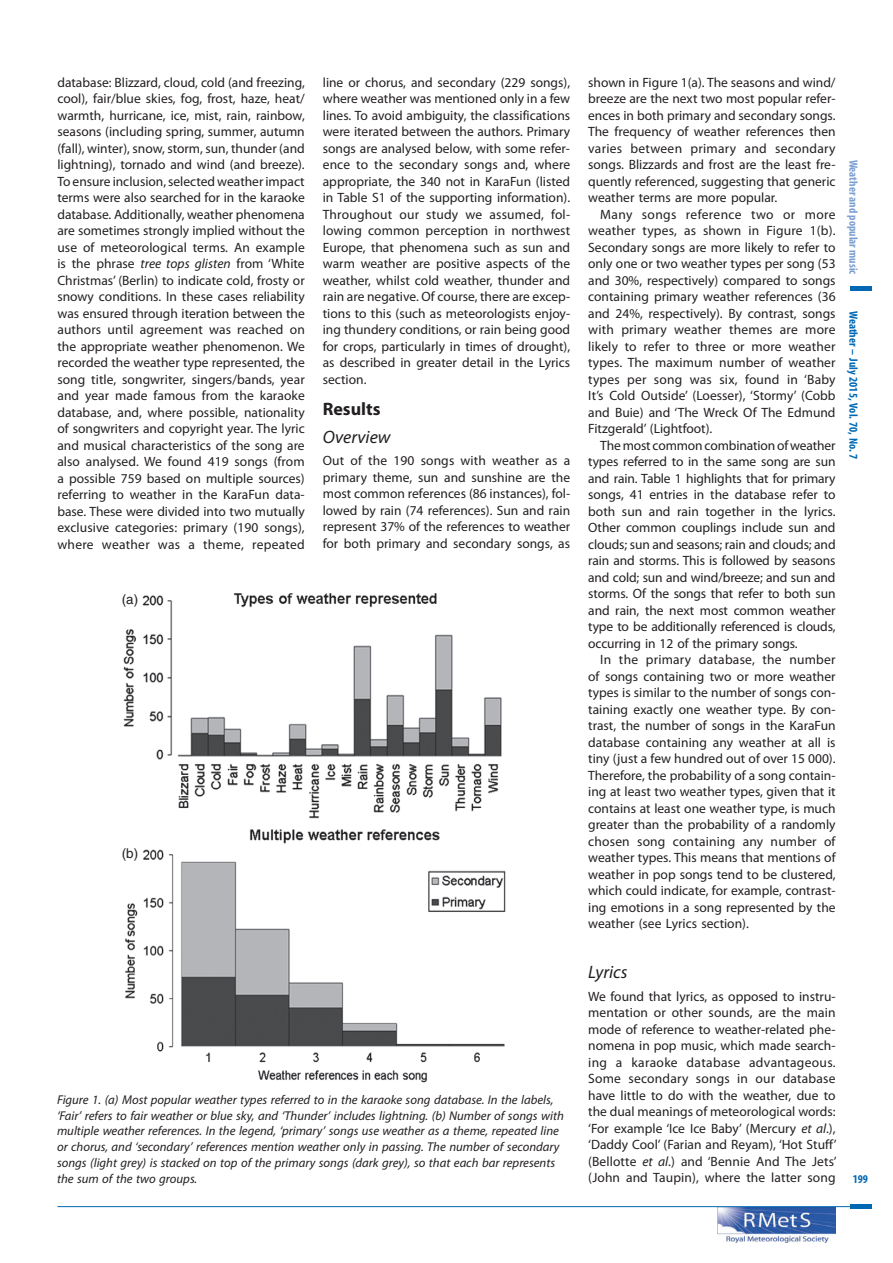
<style>
.page{position:relative;width:893px;height:1263px;background:#fff}
.page>*{position:absolute;margin:0;border:0;box-sizing:border-box;transform-origin:0 0}
.t1{font:italic 18px "Myriad Pro";color:#231f20}
.t2{font:700 18px "Myriad Pro";color:#231f20}
.t3{font:13.5px/16.5px "Myriad Pro";color:#231f20;text-align:justify}
.t4{font:13.5px "Helvetica LT Std";color:#231f20}
.t5{font:italic 12.75px/15.8px "Myriad Pro";color:#231f20}
.t6{font:700 condensed 12px "Myriad Pro";color:#0168b3}
.t7{font:700 condensed 12px "Myriad Pro";color:#7c9fd2}
.s1{font-style:italic}
</style>
<div class="page">
<hr style="left:57px;top:1206px;width:797px;height:1px;background:#0168b3">
<div style="left:851px;top:1204px;width:21px;height:5px;background:#0168b3"></div>
<img style="left:718px;top:1207px;width:118px;height:35px">
<div style="left:851px;top:286px;width:21px;height:5px;background:#0168b3"></div>
<img style="left:123px;top:593px;width:382px;height:489px">
<p class="t3" style="left:57px;top:75px;width:249px">database: Blizzard, cloud, cold (and freezing, cool), fair/blue skies, fog, frost, haze, heat/ warmth, hurricane, ice, mist, rain, rainbow, seasons (including spring, summer, autumn (fall), winter), snow, storm, sun, thunder (and lightning), tornado and wind (and breeze).<br>To ensure inclusion, selected weather impact terms were also searched for in the karaoke database. Additionally, weather phenomena are sometimes strongly implied without the use of meteorological terms. An example is the phrase <span class="s1">tree tops glisten</span> from ‘White Christmas’ (Berlin) to indicate cold, frosty or snowy conditions. In these cases reliability was ensured through iteration between the authors until agreement was reached on the appropriate weather phenomenon. We recorded the weather type represented, the song title, songwriter, singers/bands, year and year made famous from the karaoke database, and, where possible, nationality of songwriters and copyright year. The lyric and musical characteristics of the song are also analysed. We found 419 songs (from a possible 759 based on multiple sources) referring to weather in the KaraFun data&shy;base. These were divided into two mutually exclusive categories: primary (190 songs), where weather was a theme, repeated</p>
<p class="t4" style="left:122px;top:591px;width:18px">(a)</p>
<p class="t3" style="left:323px;top:75px;width:249px">line or chorus, and secondary (229 songs), where weather was mentioned only in a few lines. To avoid ambiguity, the classifications were iterated between the authors. Primary songs are analysed below, with some refer&shy;ence to the secondary songs and, where appropriate, the 340 not in KaraFun (listed in Table S1 of the supporting information).<br>Throughout our study we assumed, fol&shy;lowing common perception in northwest Europe, that phenomena such as sun and warm weather are positive aspects of the weather, whilst cold weather, thunder and rain are negative. Of course, there are excep&shy;tions to this (such as meteorologists enjoy&shy;ing thundery conditions, or rain being good for crops, particularly in times of drought), as described in greater detail in the Lyrics section.</p>
<h1 class="t2" style="left:323px;top:402px;width:59px">Results</h1>
<h1 class="t1" style="left:323px;top:430px;width:69px">Overview</h1>
<p class="t3" style="left:323px;top:454px;width:249px">Out of the 190 songs with weather as a primary theme, sun and sunshine are the most common references (86 instances), fol&shy;lowed by rain (74 references). Sun and rain represent 37% of the references to weather for both primary and secondary songs, as</p>
<p class="t4" style="left:122px;top:845px;width:18px">(b)</p>
<p class="t5" style="left:57px;top:1093px;width:508px">Figure 1. (a) Most popular weather types referred to in the karaoke song database. In the labels, ‘Fair’ refers to fair weather or blue sky, and ‘Thunder’ includes lightning. (b) Number of songs with multiple weather references. In the legend, ‘primary’ songs use weather as a theme, repeated line or chorus, and ‘secondary’ references mention weather only in passing. The number of secondary songs (light grey) is stacked on top of the primary songs (dark grey), so that each bar represents the sum of the two groups.</p>
<p class="t3" style="left:588px;top:75px;width:249px">shown in Figure 1(a). The seasons and wind/ breeze are the next two most popular refer&shy;ences in both primary and secondary songs.<br>The frequency of weather references then varies between primary and secondary songs. Blizzards and frost are the least fre&shy;quently referenced, suggesting that generic weather terms are more popular.</p>
<p class="t3" style="left:588px;top:207px;width:249px;text-indent:12px">Many songs reference two or more weather types, as shown in Figure 1(b).<br>Secondary songs are more likely to refer to only one or two weather types per song (53 and 30%, respectively) compared to songs containing primary weather references (36 and 24%, respectively). By contrast, songs with primary weather themes are more likely to refer to three or more weather types. The maximum number of weather types per song was six, found in ‘Baby It’s Cold Outside’ (Loesser), ‘Stormy’ (Cobb and Buie) and ‘The Wreck Of The Edmund Fitzgerald’ (Lightfoot).</p>
<p class="t3" style="left:588px;top:438px;width:249px;text-indent:12px">The most common combination of weather types referred to in the same song are sun and rain. Table 1 highlights that for primary songs, 41 entries in the database refer to both sun and rain together in the lyrics.<br>Other common couplings include sun and clouds; sun and seasons; rain and clouds; and rain and storms. This is followed by seasons and cold; sun and wind/breeze; and sun and storms. Of the songs that refer to both sun and rain, the next most common weather type to be additionally referenced is clouds, occurring in 12 of the primary songs.</p>
<p class="t3" style="left:588px;top:652px;width:249px;text-indent:12px">In the primary database, the number of songs containing two or more weather types is similar to the number of songs con&shy;taining exactly one weather type. By con&shy;trast, the number of songs in the KaraFun database containing any weather at all is tiny (just a few hundred out of over 15 000).<br>Therefore, the probability of a song contain&shy;ing at least two weather types, given that it contains at least one weather type, is much greater than the probability of a randomly chosen song containing any number of weather types. This means that mentions of weather in pop songs tend to be clustered, which could indicate, for example, contrast&shy;ing emotions in a song represented by the weather (see Lyrics section).</p>
<h1 class="t1" style="left:588px;top:965px;width:41px">Lyrics</h1>
<p class="t3" style="left:588px;top:989px;width:250px">We found that lyrics, as opposed to instru&shy;mentation or other sounds, are the main mode of reference to weather-related phe&shy;nomena in pop music, which made search&shy;ing a karaoke database advantageous.<br>Some secondary songs in our database have little to do with the weather, due to the dual meanings of meteorological words: ‘For example ‘Ice Ice Baby’ (Mercury <span class="s1">et al</span>.), ‘Daddy Cool’ (Farian and Reyam), ‘Hot Stuff’ (Bellotte <span class="s1">et al</span>.) and ‘Bennie And The Jets’ (John and Taupin), where the latter song</p>
<p class="t7" style="left:858px;top:160px;width:116px;rotate:90deg">Weather and popular music</p>
<p class="t6" style="left:858px;top:311px;width:150px;rotate:90deg">Weather – July 2015, Vol. 70, No. 7</p>
<p class="t6" style="left:853px;top:1174px;width:17px">199</p>
</div>
